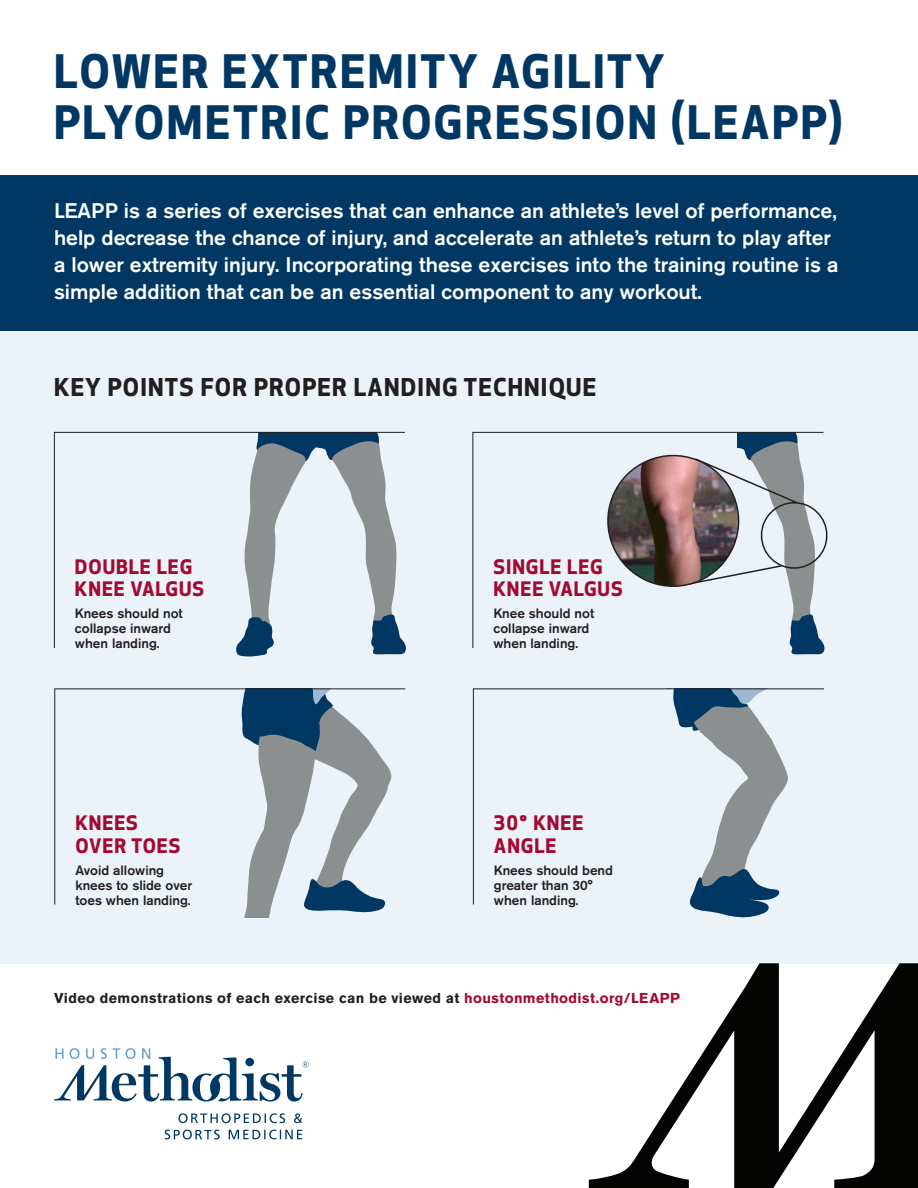
<style>
.page{position:relative;width:918px;height:1188px;background:#fff}
.page>*{position:absolute;margin:0;border:0;box-sizing:border-box;transform-origin:0 0}
.t1{font:700 45px/51px "Apex New";letter-spacing:.055em;color:#003863}
.Exercise_Title{font:700 24px "Apex New";letter-spacing:.05em;color:#231f20}
.t2{font:500 21px/27px "Akzidenz Grotesk BE";color:#fff}
.Exercise_Title-2{font:700 19.5px/22.5px "Apex New";letter-spacing:.05em;color:#a30a32}
.t3{font:700 14.25px "Akzidenz Grotesk BE";letter-spacing:.025em;color:#231f20}
.Description{font:500 13.5px/15px "Akzidenz Grotesk BE";color:#231f20}
.s1{color:#a30a32}
</style>
<div class="page">
<div style="left:0;top:331px;width:918px;height:632px;background:#ecf3f8"></div>
<svg style="left:236px;top:649px;width:170px;height:8px"></svg>
<svg style="left:244px;top:905px;width:141px;height:13px"></svg>
<svg style="left:690px;top:905px;width:79px;height:13px"></svg>
<svg style="left:791px;top:520px;width:37px;height:135px"></svg>
<svg style="left:54px;top:432px;width:352px;height:217px"></svg>
<svg style="left:54px;top:688px;width:352px;height:217px"></svg>
<svg style="left:473px;top:688px;width:351px;height:217px"></svg>
<svg style="left:472px;top:432px;width:352px;height:217px"></svg>
<div style="left:0;top:176px;width:918px;height:155px;background:#003863"></div>
<svg style="left:229px;top:1130px;width:73px;height:9px"></svg>
<svg style="left:165px;top:1130px;width:55px;height:9px"></svg>
<svg style="left:178px;top:1113px;width:107px;height:10px"></svg>
<svg style="left:294px;top:1113px;width:8px;height:10px"></svg>
<svg style="left:54px;top:1048px;width:255px;height:54px"></svg>
<svg style="left:589px;top:963px;width:329px;height:225px"></svg>
<p class="t1" style="left:54px;top:44px;width:791px">LOWER EXTREMITY AGILITY<br>PLYOMETRIC PROGRESSION (LEAPP)</p>
<p class="t2" style="left:54px;top:197px;width:786px">LEAPP is a series of exercises that can enhance an athlete’s level of performance, help decrease the chance of injury, and accelerate an athlete’s return to play after a lower extremity injury. Incorporating these exercises into the training routine is a simple addition that can be an essential component to any workout.</p>
<p class="Exercise_Title" style="left:54px;top:370px;width:544px">KEY POINTS FOR PROPER LANDING TECHNIQUE</p>
<p class="Exercise_Title-2" style="left:75px;top:555px;width:131px">DOUBLE LEG<br>KNEE VALGUS</p>
<p class="Description" style="left:75px;top:606px;width:109px">Knees should not collapse inward when landing.</p>
<p class="Exercise_Title-2" style="left:75px;top:811px;width:107px">KNEES<br>OVER TOES</p>
<p class="Description" style="left:75px;top:862px;width:118px">Avoid allowing knees to slide over toes when landing.</p>
<p class="Exercise_Title-2" style="left:493px;top:555px;width:131px">SINGLE LEG<br>KNEE VALGUS</p>
<p class="Description" style="left:493px;top:606px;width:102px">Knee should not collapse inward when landing.</p>
<p class="Exercise_Title-2" style="left:494px;top:811px;width:91px">30° KNEE<br>ANGLE</p>
<p class="Description" style="left:494px;top:862px;width:121px">Knees should bend greater than 30° when landing.</p>
<p class="t3" style="left:54px;top:990px;width:628px">Video demonstrations of each exercise can be viewed at <span class="s1">houstonmethodist.org/LEAPP</span></p>
</div>
